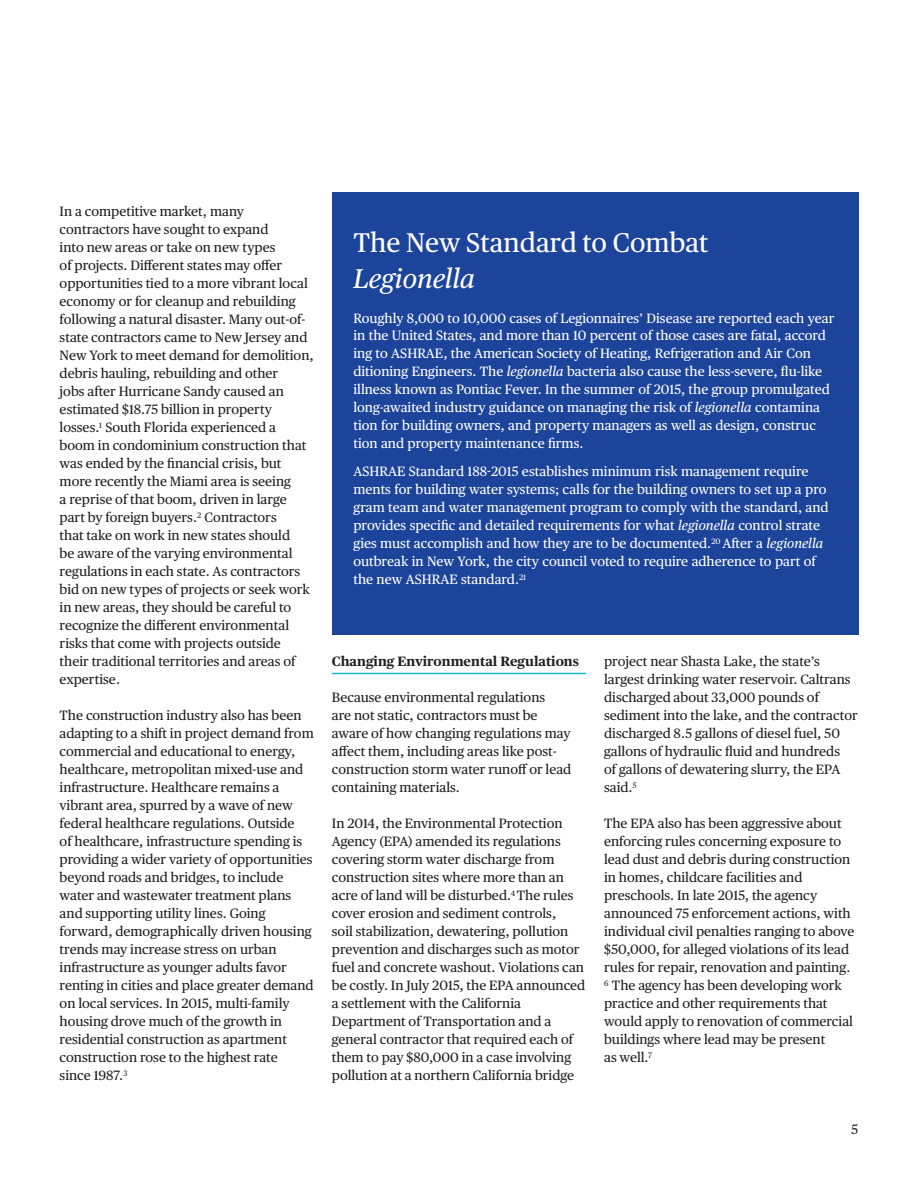
<style>
.page{position:relative;width:918px;height:1188px;background:#fff}
.page>*{position:absolute;margin:0;border:0;box-sizing:border-box;transform-origin:0 0}
.t1{font:27px "Publico Text";color:#fff}
.t2{font:italic 27px "Publico Text";color:#fff}
.t3{font:13.5px/18px "Publico Text";color:#231f20}
.t4{font:13.5px/18px "Publico Text";color:#fff}
.t5{font:700 13.5px "Publico Text";color:#231f20}
.s1{font-style:italic}
</style>
<div class="page">
<div style="left:332px;top:192px;width:526px;height:443px;background:#1d449b"></div>
<hr style="left:332px;top:673px;width:254px;height:1px;background:#18bdd5">
<p class="t3" style="left:60px;top:201px;width:256px">In a competitive market, many contractors have sought to expand<br>into new areas or take on new types<br>of projects. Different states may offer opportunities tied to a more vibrant local economy or for cleanup and rebuilding following a natural disaster. Many out-of&shy;state contractors came to New Jersey and New York to meet demand for demolition, debris hauling, rebuilding and other<br>jobs after Hurricane Sandy caused an estimated $18.75 billion in property losses.<sup>1</sup> South Florida experienced a boom in condominium construction that was ended by the financial crisis, but more recently the Miami area is seeing<br>a reprise of that boom, driven in large part by foreign buyers.<sup>2</sup> Contractors<br>that take on work in new states should<br>be aware of the varying environmental regulations in each state. As contractors bid on new types of projects or seek work in new areas, they should be careful to recognize the different environmental risks that come with projects outside<br>their traditional territories and areas of expertise.</p>
<p class="t3" style="left:60px;top:705px;width:256px">The construction industry also has been adapting to a shift in project demand from commercial and educational to energy, healthcare, metropolitan mixed-use and infrastructure. Healthcare remains a vibrant area, spurred by a wave of new federal healthcare regulations. Outside<br>of healthcare, infrastructure spending is providing a wider variety of opportunities beyond roads and bridges, to include water and wastewater treatment plans and supporting utility lines. Going forward, demographically driven housing trends may increase stress on urban infrastructure as younger adults favor renting in cities and place greater demand on local services. In 2015, multi-family housing drove much of the growth in residential construction as apartment construction rose to the highest rate<br>since 1987.<sup>3</sup></p>
<h2 class="t1" style="left:353px;top:222px;width:356px">The New Standard to Combat</h2>
<p class="t2" style="left:353px;top:258px;width:123px">Legionella</p>
<p class="t4" style="left:353px;top:308px;width:482px">Roughly 8,000 to 10,000 cases of Legionnaires’ Disease are reported each year in the United States, and more than 10 percent of those cases are fatal, accord ing to ASHRAE, the American Society of Heating, Refrigeration and Air Con ditioning Engineers. The <span class="s1">legionella</span> bacteria also cause the less-severe, flu-like illness known as Pontiac Fever. In the summer of 2015, the group promulgated long-awaited industry guidance on managing the risk of <span class="s1">legionella</span> contamina tion for building owners, and property managers as well as design, construc tion and property maintenance firms.</p>
<p class="t4" style="left:353px;top:461px;width:477px">ASHRAE Standard 188-2015 establishes minimum risk management require ments for building water systems; calls for the building owners to set up a pro gram team and water management program to comply with the standard, and provides specific and detailed requirements for what <span class="s1">legionella</span> control strate gies must accomplish and how they are to be documented.<sup>20</sup> After a <span class="s1">legionella </span>outbreak in New York, the city council voted to require adherence to part of</p>
<p class="t4" style="left:353px;top:569px;width:174px">the new ASHRAE standard.<sup>21</sup></p>
<h5 class="t5" style="left:332px;top:651px;width:249px">Changing Environmental Regulations</h5>
<p class="t3" style="left:332px;top:687px;width:241px">Because environmental regulations<br>are not static, contractors must be aware of how changing regulations may affect them, including areas like post&shy;construction storm water runoff or lead containing materials.</p>
<p class="t3" style="left:332px;top:813px;width:255px">In 2014, the Environmental Protection Agency (EPA) amended its regulations covering storm water discharge from construction sites where more than an acre of land will be disturbed.<sup>4</sup> The rules cover erosion and sediment controls,<br>soil stabilization, dewatering, pollution prevention and discharges such as motor fuel and concrete washout. Violations can be costly. In July 2015, the EPA announced a settlement with the California Department of Transportation and a general contractor that required each of them to pay $80,000 in a case involving pollution at a northern California bridge</p>
<p class="t3" style="left:604px;top:651px;width:255px">project near Shasta Lake, the state’s largest drinking water reservoir. Caltrans discharged about 33,000 pounds of sediment into the lake, and the contractor discharged 8.5 gallons of diesel fuel, 50 gallons of hydraulic fluid and hundreds<br>of gallons of dewatering slurry, the EPA said.<sup>5</sup></p>
<p class="t3" style="left:604px;top:813px;width:252px">The EPA also has been aggressive about enforcing rules concerning exposure to lead dust and debris during construction in homes, childcare facilities and preschools. In late 2015, the agency announced 75 enforcement actions, with individual civil penalties ranging to above $50,000, for alleged violations of its lead rules for repair, renovation and painting.<br><sup>6</sup> The agency has been developing work practice and other requirements that would apply to renovation of commercial buildings where lead may be present<br>as well.<sup>7</sup></p>
<p class="t3" style="left:851px;top:1119px;width:9px">5</p>
</div>
